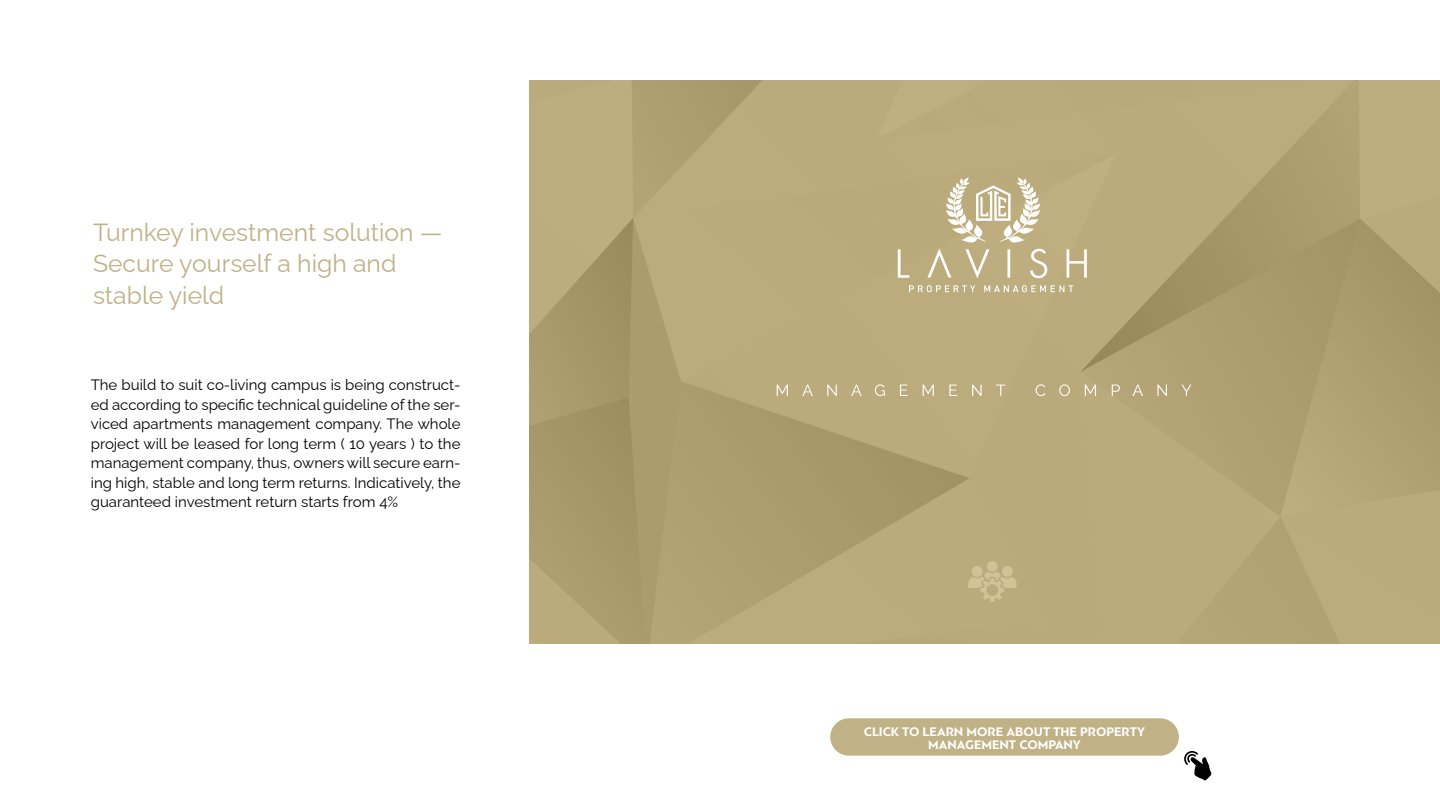
<style>
.page{position:relative;width:1440px;height:810px;background:#fff}
.page>*{position:absolute;margin:0;border:0;box-sizing:border-box;transform-origin:0 0}
.Text{font:24.75px/31.5px "Raleway";color:#c0b186}
.t1{font:15px/19.5px "Raleway";color:#000;text-align:justify}
.text-table{font:700 13.05px/13.5px "PF Bague Sans Pro";color:#fff;text-align:center}
</style>
<div class="page">
<img style="left:530px;top:80px;width:910px;height:563px">
<svg style="left:1184px;top:751px;width:28px;height:29px"></svg>
<div style="left:830px;top:718px;width:349px;height:38px;background:#c0b186;border-radius:19px"></div>
<p class="Text" style="left:93px;top:214px;width:351px">Turnkey investment solution —<br>Secure yourself a high and stable yield</p>
<p class="t1" style="left:91px;top:373px;width:371px">The build to suit co-living campus is being construct&shy;ed according to specific technical guideline of the ser&shy;viced apartments management company. The whole project will be leased for long term ( 10 years ) to the management company, thus, owners will secure earn&shy;ing high, stable and long term returns. Indicatively, the guaranteed investment return starts from 4%</p>
<p class="text-table" style="left:864px;top:725px;width:283px">CLICK TO LEARN MORE ABOUT THE PROPERTY<br>MANAGEMENT COMPANY</p>
</div>
